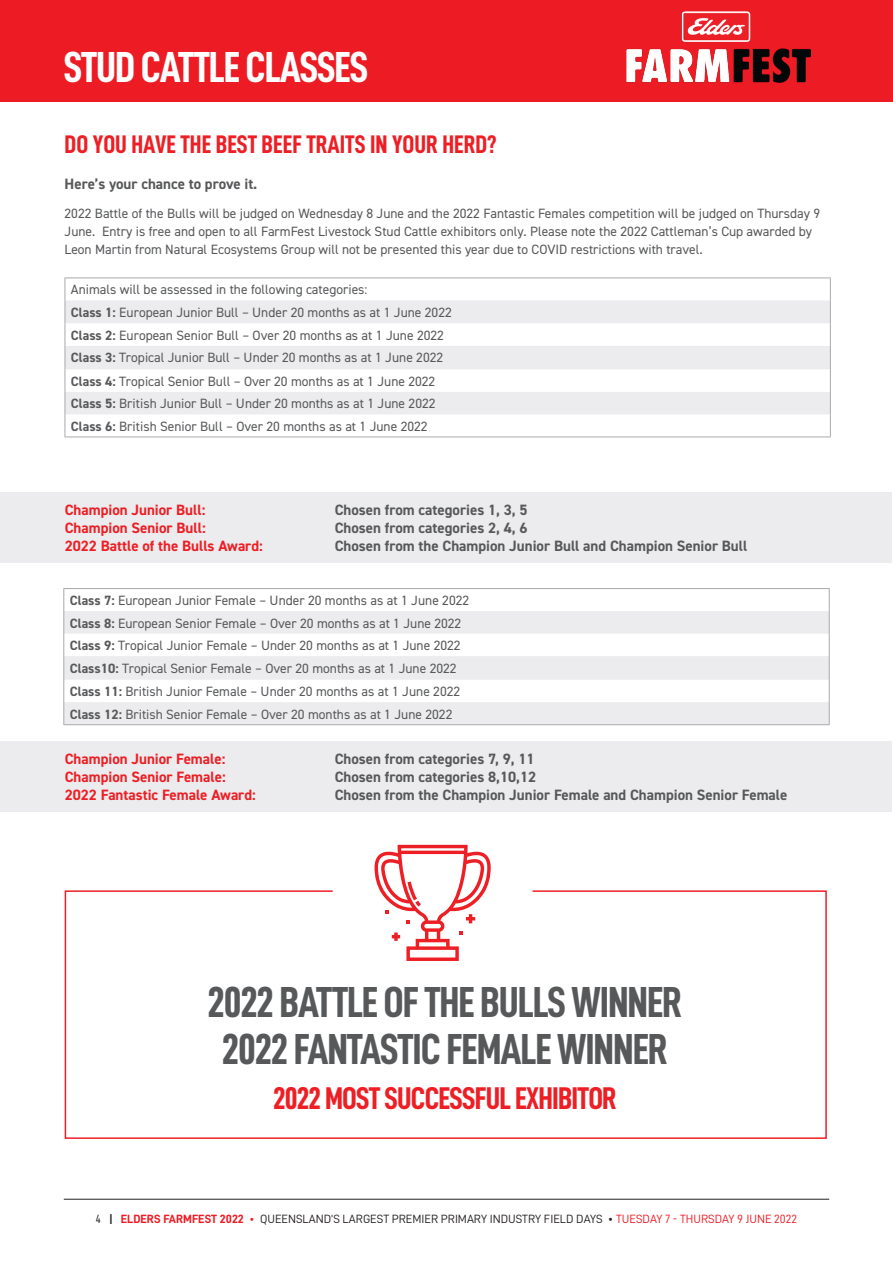
<style>
.page{position:relative;width:893px;height:1263px;background:#fff}
.page>*{position:absolute;margin:0;border:0;box-sizing:border-box;transform-origin:0 0}
.t1{font:43.5px "D DIN Condensed Bold";letter-spacing:-.025em;color:#57585a}
.t2{font:43.5px "D DIN Condensed Bold";letter-spacing:-.025em;color:#fff}
.t3{font:31.5px "D DIN Condensed Bold";letter-spacing:-.025em;color:#ed1f25}
.t4{font:25.5px "D DIN Condensed Bold";color:#ed1f25}
.t5{font:700 15px "DIN2014";color:#57585a}
.t6{font:700 15px "DIN2014";color:#ed1f25}
.t7{font:13.5px/18px "DIN2014";color:#57585a}
.t8{font:12px "D DIN";color:#231f20}
.s1{font-weight:700}
.s2{font-family:"D DIN Condensed"}
.s3{font-family:"D DIN Condensed Bold"}
.s4{font-family:"D DIN Bold";color:#ed1c24}
.s5{color:#ed1c24}
</style>
<div class="page">
<div style="left:0;top:0;width:893px;height:102px;background:#ed1c24"></div>
<hr style="left:64px;top:1199px;width:765px;height:1px;background:#231f20">
<img style="left:626px;top:12px;width:185px;height:71px">
<svg style="left:66px;top:300px;width:764px;height:114px;fill:#ececee"></svg>
<hr style="left:65px;top:278px;width:766px;height:1px;background:#a8a9ad">
<svg style="left:65px;top:278px;width:1px;height:159px"></svg>
<svg style="left:830px;top:278px;width:1px;height:159px"></svg>
<hr style="left:65px;top:437px;width:766px;height:1px;background:#a8a9ad">
<div style="left:0;top:492px;width:891px;height:71px;background:#ececee"></div>
<div style="left:0;top:741px;width:891px;height:70px;background:#ececee"></div>
<svg style="left:64px;top:611px;width:765px;height:113px;fill:#ececee"></svg>
<hr style="left:63px;top:724px;width:767px;height:1px;background:#a8a9ad">
<hr style="left:63px;top:588px;width:767px;height:1px;background:#a8a9ad">
<svg style="left:63px;top:589px;width:1px;height:135px"></svg>
<svg style="left:829px;top:589px;width:1px;height:135px"></svg>
<div style="left:65px;top:890px;width:762px;height:249px;border:2px solid #ed1f25"></div>
<div style="left:333px;top:854px;width:200px;height:107px;background:#fff"></div>
<svg style="left:374px;top:845px;width:117px;height:116px"></svg>
<p class="t2" style="left:64px;top:43px;width:306px">STUD CATTLE CLASSES</p>
<p class="t4" style="left:65px;top:130px;width:434px">DO YOU HAVE THE BEST BEEF TRAITS IN YOUR HERD?</p>
<p class="t5" style="left:65px;top:174px;width:194px">Here’s your chance to prove it.</p>
<p class="t7" style="left:65px;top:204px;width:757px">2022 Battle of the Bulls will be judged on Wednesday 8 June and the 2022 Fantastic Females competition will be judged on Thursday 9<br>June. Entry is free and open to all FarmFest Livestock Stud Cattle exhibitors only. Please note the 2022 Cattleman’s Cup awarded by<br>Leon Martin from Natural Ecosystems Group will not be presented this year due to COVID restrictions with travel.</p>
<p class="t7" style="left:71px;top:280px;width:298px">Animals will be assessed in the following categories:</p>
<p class="t7" style="left:71px;top:303px;width:382px"><span class="s1">Class 1:</span> European Junior Bull – Under 20 months as at 1 June 2022</p>
<p class="t7" style="left:71px;top:326px;width:375px"><span class="s1">Class 2:</span> European Senior Bull – Over 20 months as at 1 June 2022</p>
<p class="t7" style="left:71px;top:348px;width:374px"><span class="s1">Class 3:</span> Tropical Junior Bull – Under 20 months as at 1 June 2022</p>
<p class="t7" style="left:71px;top:372px;width:366px"><span class="s1">Class 4:</span> Tropical Senior Bull – Over 20 months as at 1 June 2022</p>
<p class="t7" style="left:71px;top:394px;width:366px"><span class="s1">Class 5:</span> British Junior Bull – Under 20 months as at 1 June 2022</p>
<p class="t7" style="left:71px;top:417px;width:358px"><span class="s1">Class 6:</span> British Senior Bull – Over 20 months as at 1 June 2022</p>
<p class="t6" style="left:65px;top:500px;width:142px">Champion Junior Bull:</p>
<p class="t5" style="left:335px;top:500px;width:194px">Chosen from categories 1, 3, 5</p>
<p class="t6" style="left:65px;top:518px;width:143px">Champion Senior Bull:</p>
<p class="t5" style="left:335px;top:518px;width:194px">Chosen from categories 2, 4, 6</p>
<p class="t6" style="left:65px;top:536px;width:200px">2022 Battle of the Bulls Award:</p>
<p class="t5" style="left:335px;top:536px;width:414px">Chosen from the Champion Junior Bull and Champion Senior Bull</p>
<p class="t7" style="left:70px;top:591px;width:401px"><span class="s1">Class 7:</span> European Junior Female – Under 20 months as at 1 June 2022</p>
<p class="t7" style="left:70px;top:614px;width:393px"><span class="s1">Class 8:</span> European Senior Female – Over 20 months as at 1 June 2022</p>
<p class="t7" style="left:70px;top:636px;width:392px"><span class="s1">Class 9:</span> Tropical Junior Female – Under 20 months as at 1 June 2022</p>
<p class="t7" style="left:70px;top:659px;width:388px"><span class="s1">Class10:</span> Tropical Senior Female – Over 20 months as at 1 June 2022</p>
<p class="t7" style="left:70px;top:682px;width:392px"><span class="s1">Class 11:</span> British Junior Female – Under 20 months as at 1 June 2022</p>
<p class="t7" style="left:70px;top:705px;width:384px"><span class="s1">Class 12:</span> British Senior Female – Over 20 months as at 1 June 2022</p>
<p class="t6" style="left:65px;top:749px;width:162px">Champion Junior Female:</p>
<p class="t5" style="left:335px;top:749px;width:201px">Chosen from categories 7, 9, 11</p>
<p class="t6" style="left:65px;top:767px;width:163px">Champion Senior Female:</p>
<p class="t5" style="left:335px;top:767px;width:203px">Chosen from categories 8,10,12</p>
<p class="t6" style="left:65px;top:785px;width:193px">2022 Fantastic Female Award:</p>
<p class="t5" style="left:335px;top:785px;width:454px">Chosen from the Champion Junior Female and Champion Senior Female</p>
<p class="t1" style="left:208px;top:978px;width:476px">2022 BATTLE OF THE BULLS WINNER</p>
<p class="t1" style="left:222px;top:1025px;width:448px">2022 FANTASTIC FEMALE WINNER</p>
<p class="t3" style="left:273px;top:1080px;width:345px">2022 MOST SUCCESSFUL EXHIBITOR</p>
<p class="t8" style="left:96px;top:1212px;width:703px"><span class="s2">4</span> <span class="s3">|</span> <span class="s4">ELDERS FARMFEST 2022</span> <span class="s5">•</span> QUEENSLAND’S LARGEST PREMIER PRIMARY INDUSTRY FIELD DAYS • <span class="s5">TUESDAY 7 - THURSDAY 9 JUNE 2022</span></p>
</div>
